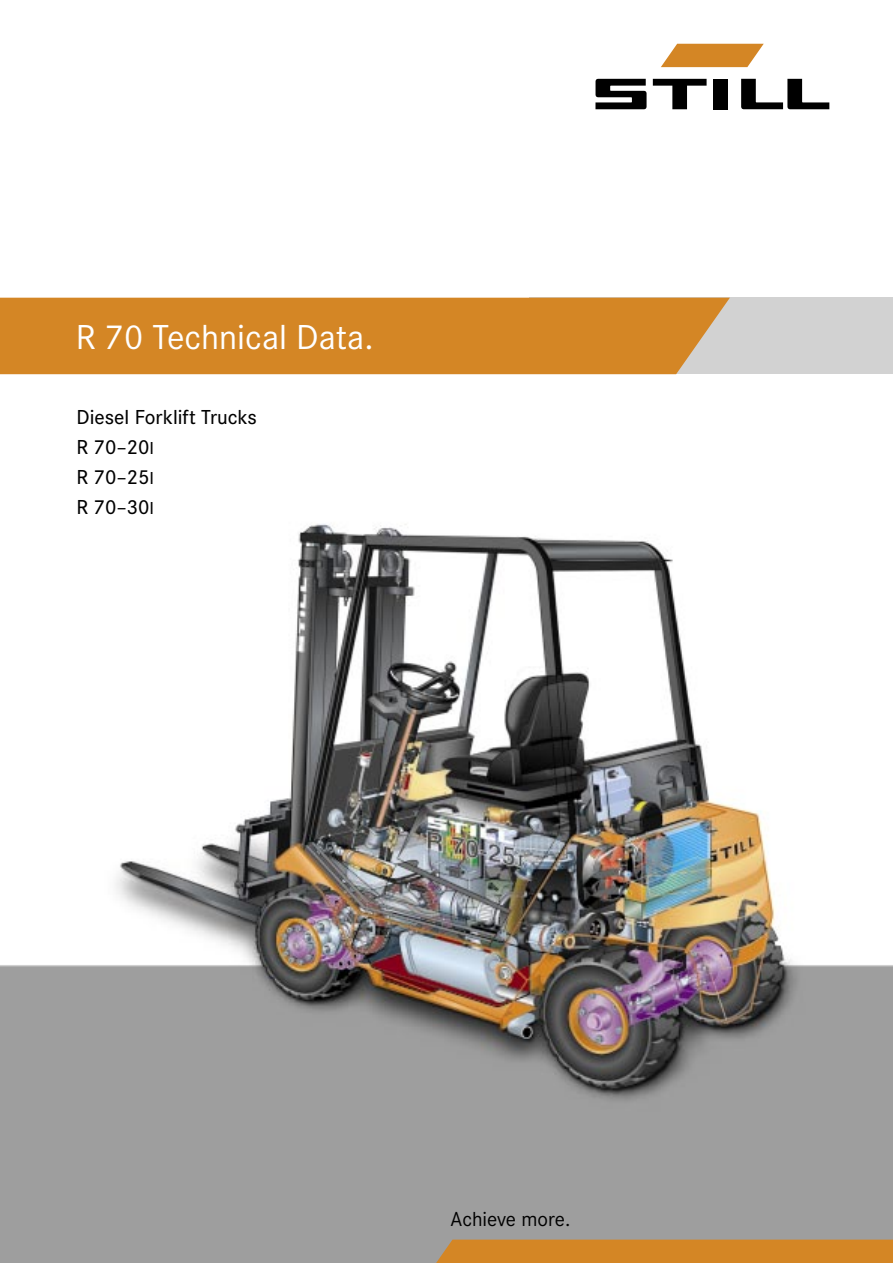
<style>
.page{position:relative;width:893px;height:1263px;background:#fff}
.page>*{position:absolute;margin:0;border:0;box-sizing:border-box;transform-origin:0 0}
.t1{font:36px "Corporate S";color:#fff}
.t2{font:500 21px/30px "Corporate S";color:#000}
.t3{font:21px "Corporate S";color:#000}
.s1{font-size:18px}
</style>
<div class="page">
<img style="left:0;top:524px;width:893px;height:739px">
<hr style="left:0;top:838px;width:1px;height:127px;background:#d2d2d2">
<div style="left:529px;top:298px;width:364px;height:76px;background:#d2d2d2"></div>
<div style="left:0;top:298px;width:730px;height:76px;background:#d48625"></div>
<svg style="left:427px;top:1239px;width:466px;height:24px;background:#d0872c"></svg>
<svg style="left:0;top:1239px;width:1px;height:24px"></svg>
<svg style="left:653px;top:79px;width:54px;height:30px"></svg>
<div style="left:713px;top:79px;width:15px;height:30px;background:#000"></div>
<svg style="left:595px;top:79px;width:52px;height:30px"></svg>
<svg style="left:741px;top:79px;width:88px;height:30px"></svg>
<svg style="left:661px;top:44px;width:103px;height:23px;background:#da9947"></svg>
<h1 class="t1" style="left:76px;top:317px;width:299px">R 70 Technical Data.</h1>
<p class="t2" style="left:77px;top:402px;width:182px">Diesel Forklift Trucks<br>R 70–20<span class="s1">I<br></span>R 70–25<span class="s1">I<br></span>R 70–30<span class="s1">I</span></p>
<p class="t3" style="left:451px;top:1207px;width:121px">Achieve more.</p>
</div>
